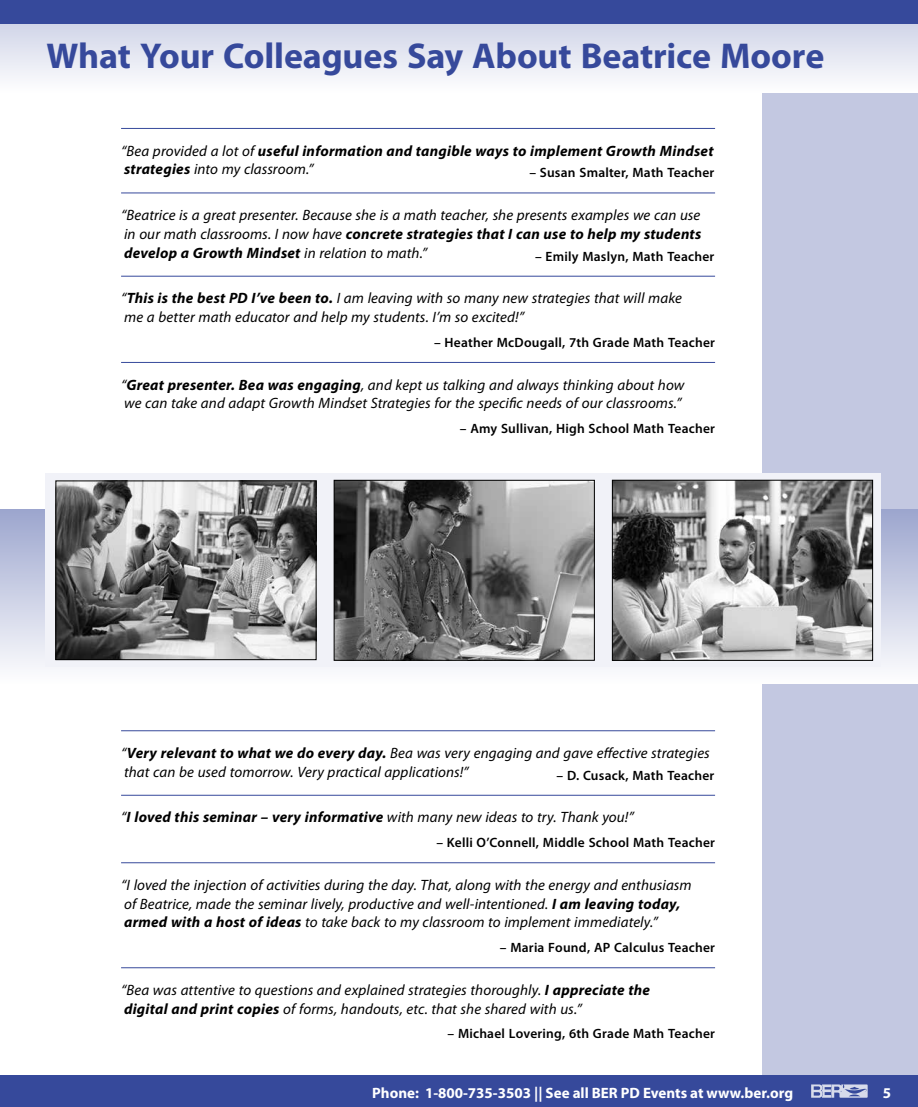
<style>
.page{position:relative;width:918px;height:1107px;background:#fff}
.page>*{position:absolute;margin:0;border:0;box-sizing:border-box;transform-origin:0 0}
.t1{font:700 36px "Myriad Pro";letter-spacing:-.005em;color:#36499b}
.t2{font:italic 15px/18.8px "Myriad Pro";letter-spacing:.005em;color:#000}
.t3{font:italic 700 15px/18.8px "Myriad Pro";letter-spacing:.015em;color:#000}
.t4{font:700 15px "Myriad Pro";color:#fff}
.t5{font:600 13.5px "Myriad Pro";letter-spacing:.015em;color:#000}
.s1{font-weight:400}
.s2{font-weight:700}
</style>
<div class="page">
<div style="left:763px;top:0;width:155px;height:1107px;background:#c3c8e1"></div>
<div style="left:0;top:1076px;width:918px;height:31px;background:#36499b"></div>
<svg style="left:811px;top:1084px;width:57px;height:14px"></svg>
<svg style="left:0;top:24px;width:918px;height:68px"></svg>
<div style="left:0;top:0;width:918px;height:24px;background:#36499b"></div>
<hr style="left:121px;top:128px;width:594px;height:1px;background:#36499b">
<hr style="left:121px;top:193px;width:594px;height:1px;background:#36499b">
<hr style="left:121px;top:276px;width:594px;height:1px;background:#36499b">
<hr style="left:121px;top:362px;width:594px;height:1px;background:#36499b">
<hr style="left:121px;top:731px;width:594px;height:1px;background:#36499b">
<hr style="left:121px;top:795px;width:594px;height:1px;background:#36499b">
<hr style="left:121px;top:863px;width:594px;height:1px;background:#36499b">
<hr style="left:121px;top:968px;width:594px;height:1px;background:#36499b">
<div style="left:0;top:509px;width:918px;height:175px;background:linear-gradient(to bottom,#9ea7cf,#fefefe)"></div>
<div style="left:45px;top:474px;width:835px;height:193px;background:#f1f2f8"></div>
<img style="left:58px;top:483px;width:256px;height:175px">
<div style="left:56px;top:481px;width:260px;height:179px;border:1px solid #000"></div>
<img style="left:336px;top:482px;width:257px;height:177px">
<div style="left:334px;top:480px;width:261px;height:181px;border:1px solid #000"></div>
<img style="left:614px;top:482px;width:257px;height:177px">
<div style="left:612px;top:480px;width:261px;height:181px;border:1px solid #000"></div>
<h1 class="t1" style="left:46px;top:32px;width:779px">What Your Colleagues Say About Beatrice Moore</h1>
<p class="t3" style="left:121px;top:141px;width:594px"><span class="s1">“Bea provided a lot of</span> useful information and tangible ways to implement Growth Mindset strategies <span class="s1">into my classroom.”</span></p>
<p class="t5" style="left:530px;top:164px;width:186px">– Susan Smalter, Math Teacher</p>
<p class="t2" style="left:121px;top:205px;width:582px;text-align:justify">“Beatrice is a great presenter. Because she is a math teacher, she presents examples we can use in our math classrooms. I now have <span class="s2">concrete strategies that I can use to help my students develop a Growth Mindset</span> in relation to math.”</p>
<p class="t5" style="left:535px;top:248px;width:181px">– Emily Maslyn, Math Teacher</p>
<p class="t2" style="left:121px;top:289px;width:562px">“<span class="s2">This is the best PD I’ve been to.</span> I am leaving with so many new strategies that will make me a better math educator and help my students. I’m so excited!”</p>
<p class="t5" style="left:434px;top:334px;width:283px">– Heather McDougall, 7th Grade Math Teacher</p>
<p class="t2" style="left:121px;top:375px;width:565px">“<span class="s2">Great presenter. Bea was engaging</span>, and kept us talking and always thinking about how we can take and adapt Growth Mindset Strategies for the specific needs of our classrooms.”</p>
<p class="t5" style="left:460px;top:420px;width:257px">– Amy Sullivan, High School Math Teacher</p>
<p class="t2" style="left:121px;top:743px;width:590px">“<span class="s2">Very relevant to what we do every day.</span> Bea was very engaging and gave effective strategies that can be used tomorrow. Very practical applications!”</p>
<p class="t5" style="left:557px;top:767px;width:159px">– D. Cusack, Math Teacher</p>
<p class="t2" style="left:121px;top:808px;width:514px">“<span class="s2">I loved this seminar – very informative</span> with many new ideas to try. Thank you!”</p>
<p class="t5" style="left:436px;top:834px;width:280px">– Kelli O’Connell, Middle School Math Teacher</p>
<p class="t2" style="left:121px;top:875px;width:572px">“I loved the injection of activities during the day. That, along with the energy and enthusiasm of Beatrice, made the seminar lively, productive and well-intentioned. <span class="s2">I am leaving today, armed with a host of ideas</span> to take back to my classroom to implement immediately.”</p>
<p class="t5" style="left:500px;top:939px;width:217px">– Maria Found, AP Calculus Teacher</p>
<p class="t2" style="left:121px;top:980px;width:530px">“Bea was attentive to questions and explained strategies thoroughly. <span class="s2">I appreciate the digital and print copies</span> of forms, handouts, etc. that she shared with us.”</p>
<p class="t5" style="left:448px;top:1025px;width:269px">– Michael Lovering, 6th Grade Math Teacher</p>
<p class="t4" style="left:372px;top:1083px;width:422px">Phone: 1-800-735-3503 || See all BER PD Events at www.ber.org</p>
<p class="t4" style="left:883px;top:1083px;width:10px">5</p>
</div>
